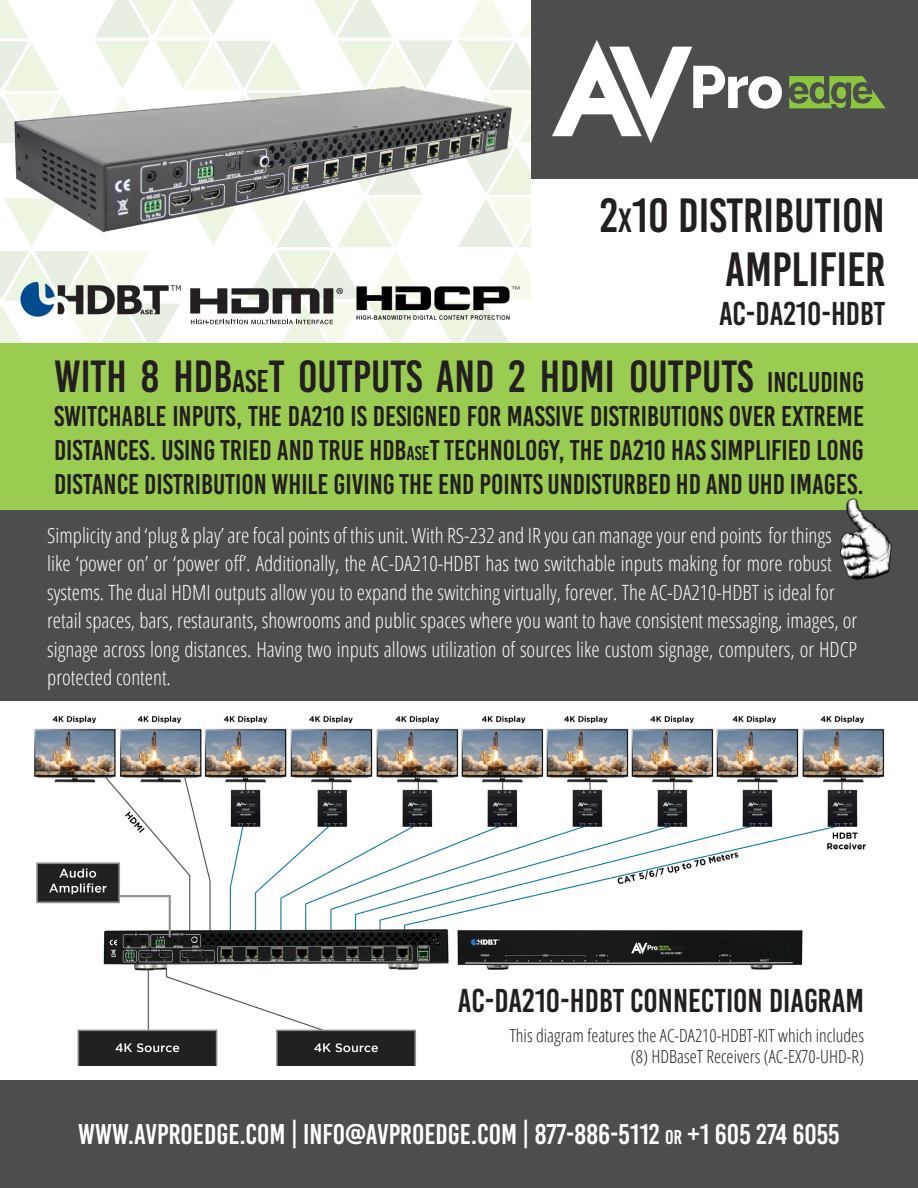
<style>
.page{position:relative;width:918px;height:1188px;background:#fff}
.page>*{position:absolute;margin:0;border:0;box-sizing:border-box;transform-origin:0 0}
.t1{font:48px/54px "Bebas Kai";color:#231f20;text-align:right}
.t2{font:45px "Bebas Kai";color:#231f20}
.t3{font:33px "Bebas Kai";color:#231f20}
.t4{font:28.5px/34.2px "Bebas Kai";color:#231f20;text-align:justify}
.t5{font:28.5px "Bebas Kai";color:#fff}
.t6{font:300 condensed 21px/28.5px "Open Sans";color:#fff}
.t7{font:19.2px "Myriad Pro";color:#231f20}
.t8{font:300 condensed 18px/21.6px "Open Sans";color:#231f20;text-align:right}
.s1{font-size:33.6px}
.s2{font-size:31.5px}
.s3{font-size:28.5px}
.s4{font-size:19.95px}
</style>
<div class="page">
<img style="left:34px;top:715px;width:851px;height:350px">
<div style="left:532px;top:0;width:386px;height:178px;background:#4c4d4d"></div>
<div style="left:0;top:343px;width:917px;height:167px;background:#9acc51"></div>
<div style="left:0;top:1080px;width:918px;height:108px;background:#4c4d4d"></div>
<div style="left:0;top:511px;width:918px;height:190px;background:#4c4d4d"></div>
<svg style="left:0;top:0;width:509px;height:343px"></svg>
<img style="left:342px;top:305px;width:168px;height:21px">
<img style="left:830px;top:498px;width:68px;height:82px">
<svg style="left:789px;top:76px;width:96px;height:32px"></svg>
<div style="left:837px;top:87px;width:9px;height:12px;background:#8bc63e;border-radius:50%"></div>
<svg style="left:564px;top:40px;width:218px;height:103px"></svg>
<img style="left:0;top:8px;width:564px;height:297px">
<p class="t7" style="left:336px;top:283px;width:10px">®</p>
<p class="t1" style="left:600px;top:189px;width:287px">2<span class="s1">X</span>10 DISTRIBUTION<br>AMPLIFIER</p>
<p class="t3" style="left:719px;top:296px;width:168px">AC-DA210-HDBT</p>
<p class="t2" style="left:54px;top:352px;width:812px">WITH 8 HDB<span class="s2">ASE</span>T OUTPUTS AND 2 HDMI OUTPUTS <span class="s3">INCLUDING</span></p>
<p class="t4" style="left:54px;top:399px;width:812px">SWITCHABLE INPUTS, THE DA210 IS DESIGNED FOR MASSIVE DISTRIBUTIONS OVER EXTREME DISTANCES. USING TRIED AND TRUE HDB<span class="s4">ASE</span>T TECHNOLOGY, THE DA210 HAS SIMPLIFIED LONG DISTANCE DISTRIBUTION WHILE GIVING THE END POINTS UNDISTURBED HD AND UHD IMAGES.</p>
<p class="t6" style="left:47px;top:520px;width:812px">Simplicity and ‘plug &amp; play’ are focal points of this unit. With RS-232 and IR you can manage your end points for things like ‘power on’ or ‘power off’. Additionally, the AC-DA210-HDBT has two switchable inputs making for more robust systems. The dual HDMI outputs allow you to expand the switching virtually, forever. The AC-DA210-HDBT is ideal for retail spaces, bars, restaurants, showrooms and public spaces where you want to have consistent messaging, images, or signage across long distances. Having two inputs allows utilization of sources like custom signage, computers, or HDCP protected content.</p>
<p class="t3" style="left:458px;top:983px;width:408px">AC-DA210-HDBT CONNECTION DIAGRAM</p>
<p class="t8" style="left:510px;top:1024px;width:356px">This diagram features the AC-DA210-HDBT-KIT which includes (8) HDBaseT Receivers (AC-EX70-UHD-R)</p>
<p class="t5" style="left:43px;top:1119px;width:199px">WW .AVPROCONNECT</p>
<p class="t5" style="left:425px;top:1119px;width:452px">CONNECT.COM | 877-886-5112 <span class="s4">OR</span> +1 605 274 6055</p>
<p class="t5" style="left:78px;top:1119px;width:763px">WWW.AVPROEDGE.COM | INFO@AVPROEDGE.COM | 877-886-5112 <span class="s4">OR</span> +1 605 274 6055</p>
</div>
